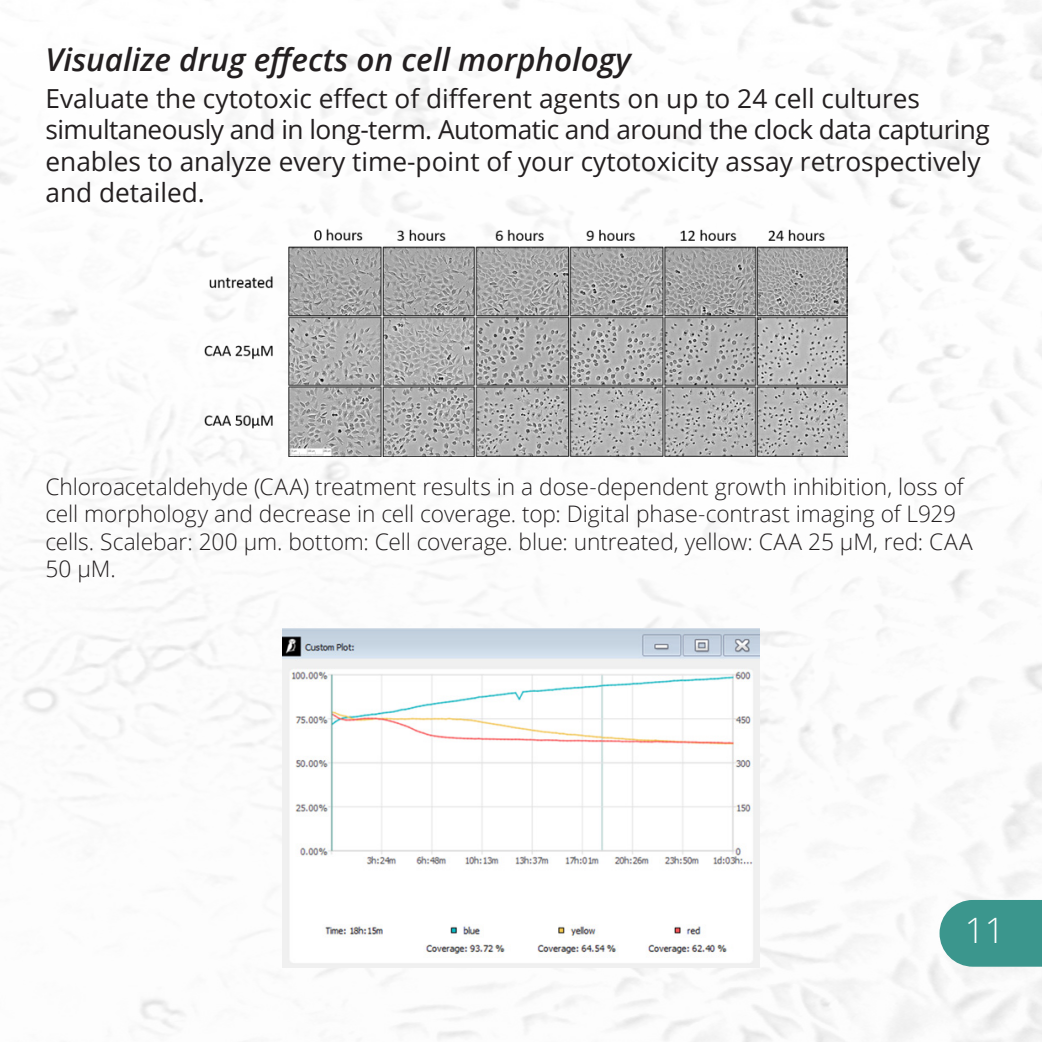
<style>
.page{position:relative;width:1042px;height:1042px;background:#fff}
.page>*{position:absolute;margin:0;border:0;box-sizing:border-box;transform-origin:0 0}
.t1{font:300 35px "Open Sans";color:#fff}
.Headline_Fließtext{font:italic 600 31.5px "Open Sans";color:#231f20}
.Fließtext{font:26.25px/31.5px "Open Sans";color:#231f20}
.Fließtext-2{font:300 22.75px/27.3px "Open Sans";letter-spacing:-.005em;color:#231f20}
</style>
<div class="page">
<svg style="left:939px;top:900px;width:103px;height:66px;background:#489d95"></svg>
<img style="left:194px;top:220px;width:654px;height:237px">
<img style="left:282px;top:628px;width:477px;height:339px">
<p class="Headline_Fließtext" style="left:45px;top:38px;width:587px">Visualize drug effects on cell morphology</p>
<p class="Fließtext" style="left:45px;top:82px;width:946px">Evaluate the cytotoxic effect of different agents on up to 24 cell cultures simultaneously and in long-term. Automatic and around the clock data capturing enables to analyze every time-point of your cytotoxicity assay retrospectively and detailed.</p>
<p class="Fließtext-2" style="left:45px;top:473px;width:929px">Chloroacetaldehyde (CAA) treatment results in a dose-dependent growth inhibition, loss of cell morphology and decrease in cell coverage. top: Digital phase-contrast imaging of L929 cells. Scalebar: 200 μm. bottom: Cell coverage. blue: untreated, yellow: CAA 25 µM, red: CAA 50 µM.</p>
<h1 class="t1" style="left:965px;top:906px;width:41px">11</h1>
</div>
